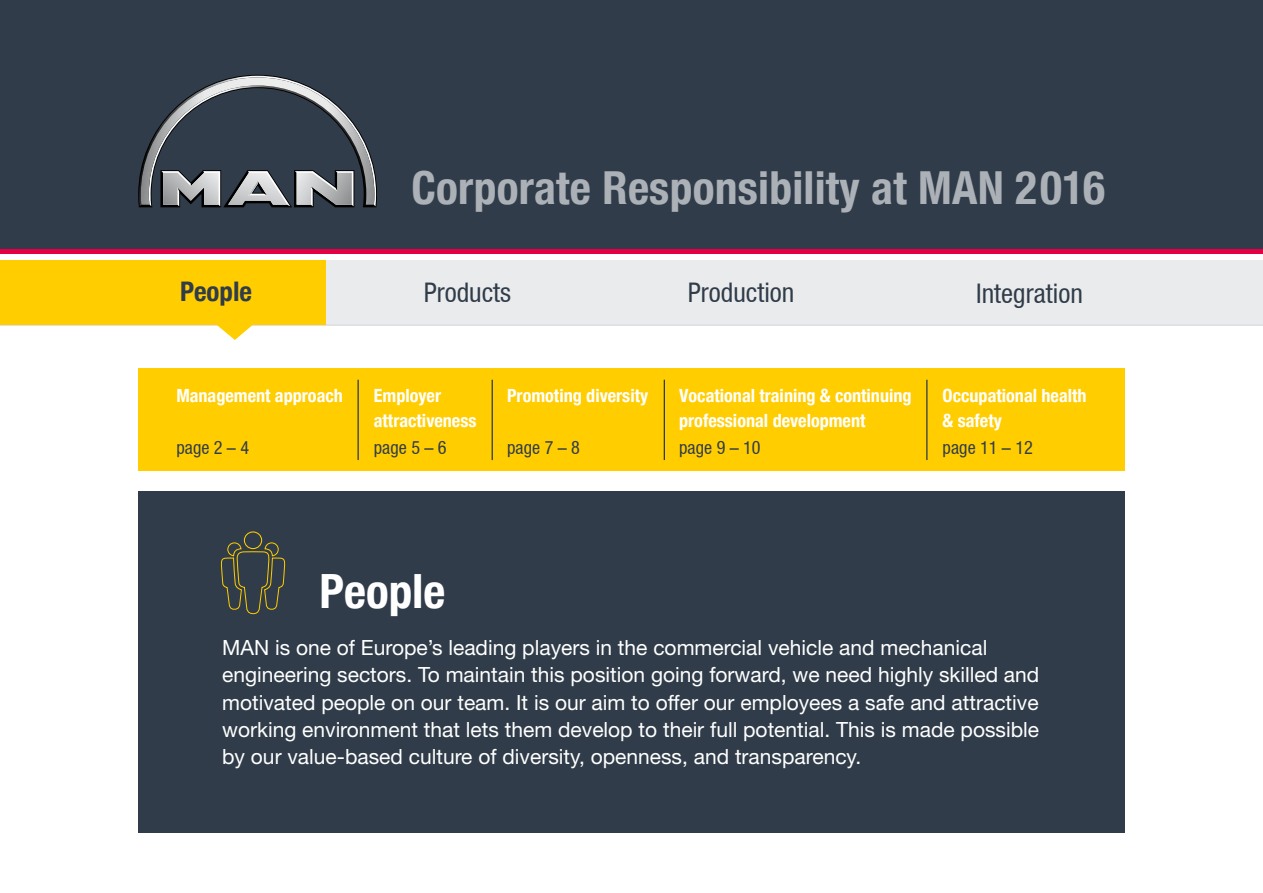
<style>
.page{position:relative;width:1263px;height:893px;background:#fff}
.page>*{position:absolute;margin:0;border:0;box-sizing:border-box;transform-origin:0 0}
.t1{font:700 47.25px "MAN Europe Condensed";color:#fff}
.t2{font:700 45.6px "MAN Europe Condensed";letter-spacing:.005em;color:#acb1b7}
.t3{font:27px "MAN Europe Condensed";color:#303c49}
.t4{font:700 27px "MAN Europe Condensed";color:#303c49}
.t5{font:21px/27.3px "Helvetica Neue";color:#fff}
.t6{font:700 18.15px/24.5px "MAN Europe Condensed";color:#fff}
.t7{font:18.15px "MAN Europe Condensed";color:#303c49}
</style>
<div class="page">
<div style="left:325px;top:260px;width:938px;height:65px;background:#eaebec"></div>
<hr style="left:0;top:325px;width:1263px;height:1px;background:#d2d6dc">
<div style="left:0;top:260px;width:325px;height:65px;background:#ffcd00"></div>
<div style="left:0;top:0;width:1263px;height:249px;background:#303c49"></div>
<svg style="left:138px;top:75px;width:239px;height:132px"></svg>
<hr style="left:0;top:249px;width:1263px;height:4px;background:#e40045">
<div style="left:138px;top:369px;width:987px;height:102px;background:#ffcd00"></div>
<svg style="left:215px;top:325px;width:39px;height:15px"></svg>
<hr style="left:664px;top:380px;width:1px;height:80px;background:#303c49">
<hr style="left:492px;top:380px;width:1px;height:80px;background:#303c49">
<hr style="left:926px;top:380px;width:1px;height:80px;background:#303c49">
<hr style="left:357px;top:380px;width:2px;height:80px;background:#303c49">
<div style="left:138px;top:491px;width:987px;height:341px;background:#303c49"></div>
<svg style="left:221px;top:542px;width:65px;height:73px"></svg>
<div style="left:244px;top:531px;width:18px;height:18px;border:1px solid #ffcd00;border-radius:50%"></div>
<h2 class="t2" style="left:411px;top:154px;width:695px">Corporate Responsibility at MAN 2016</h2>
<p class="t4" style="left:180px;top:271px;width:73px">People</p>
<p class="t3" style="left:424px;top:276px;width:89px">Products</p>
<p class="t3" style="left:688px;top:276px;width:108px">Production</p>
<p class="t3" style="left:976px;top:277px;width:108px">Integration</p>
<p class="t6" style="left:374px;top:382px;width:104px">Employer attractiveness</p>
<p class="t6" style="left:507px;top:382px;width:142px">Promoting diversity</p>
<p class="t6" style="left:679px;top:382px;width:234px">Vocational training &amp; continuing professional development</p>
<p class="t6" style="left:942px;top:382px;width:146px">Occupational health &amp; safety</p>
<p class="t6" style="left:176px;top:382px;width:168px">Management approach</p>
<p class="t7" style="left:176px;top:437px;width:74px">page 2 – 4</p>
<p class="t7" style="left:374px;top:437px;width:74px">page 5 – 6</p>
<p class="t7" style="left:507px;top:437px;width:74px">page 7 – 8</p>
<p class="t7" style="left:679px;top:437px;width:83px">page 9 – 10</p>
<p class="t7" style="left:942px;top:437px;width:92px">page 11 – 12</p>
<h1 class="t1" style="left:320px;top:556px;width:127px">People</h1>
<p class="t5" style="left:222px;top:633px;width:819px">MAN is one of Europe’s leading players in the commercial vehicle and mechanical engineering sectors. To maintain this position going forward, we need highly skilled and motivated people on our team. It is our aim to offer our employees a safe and attractive working environment that lets them develop to their full potential. This is made possible by our value-based culture of diversity, openness, and transparency.</p>
</div>
